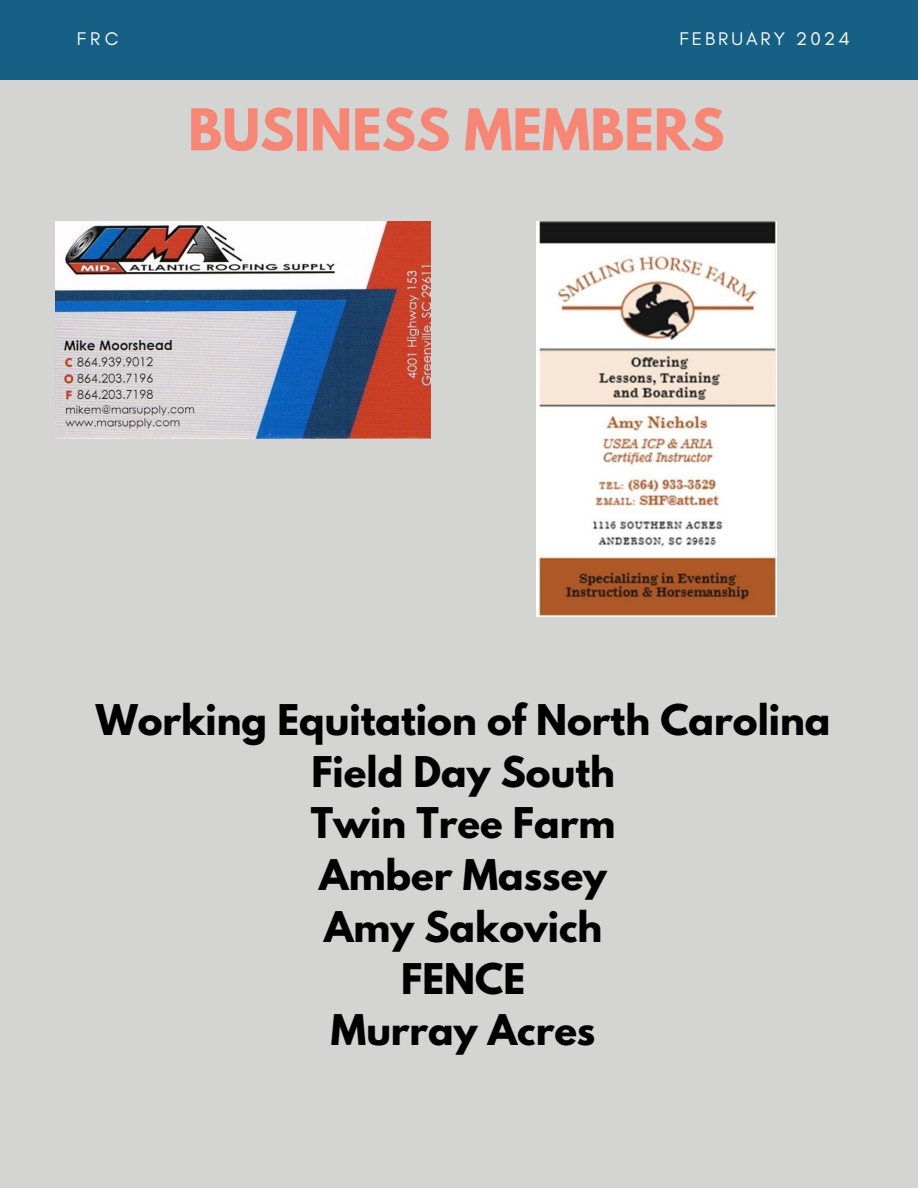
<style>
.page{position:relative;width:918px;height:1188px;background:#d4d4d2}
.page>*{position:absolute;margin:0;border:0;box-sizing:border-box;transform-origin:0 0}
.t1{font:700 51px "League Spartan";color:#f68675}
.t2{font:700 37.5px/51.8px "League Spartan";color:#000;text-align:center}
.t3{font:18.6px "Glacial Indifference";letter-spacing:.16em;color:#fff}
</style>
<div class="page">
<div style="left:0;top:0;width:918px;height:80px;background:#176085"></div>
<img style="left:56px;top:222px;width:375px;height:217px">
<img style="left:536px;top:222px;width:241px;height:395px">
<p class="t3" style="left:77px;top:27px;width:43px">FRC</p>
<p class="t3" style="left:680px;top:28px;width:172px">FEBRUARY 2024</p>
<h1 class="t1" style="left:188px;top:104px;width:538px">BUSINESS MEMBERS</h1>
<p class="t2" style="left:96px;top:699px;width:736px">Working Equitation of North Carolina<br>Field Day South<br>Twin Tree Farm<br>Amber Massey<br>Amy Sakovich<br>FENCE<br>Murray Acres</p>
</div>
